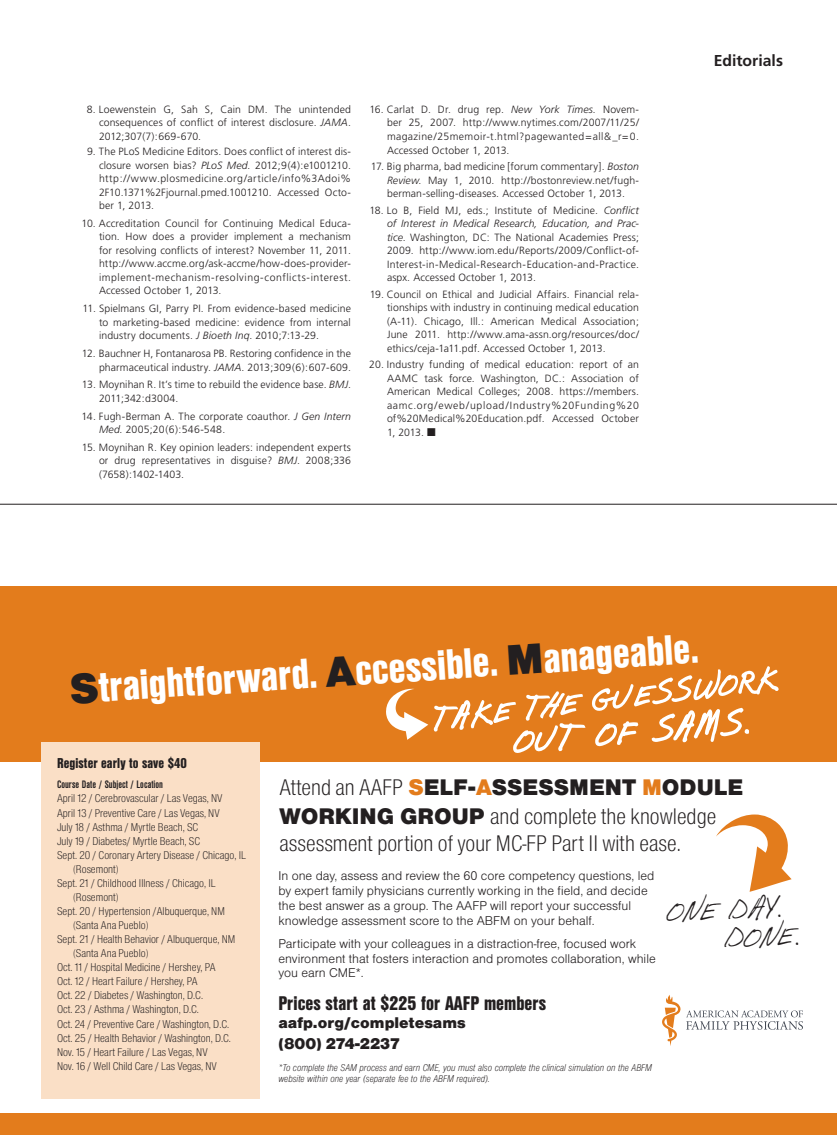
<style>
.page{position:relative;width:837px;height:1135px;background:#fff}
.page>*{position:absolute;margin:0;border:0;box-sizing:border-box;transform-origin:0 0}
.t1{font:44.25px "Nimbus San D Blac Cond";color:#fff}
.t2{font:28.65px "GFY Aunt Susan";color:#231f20}
.t3{font:28.35px "GFY Aunt Susan";color:#231f20}
.t4{font:23.4px/27.2px "Nimbus San D Ligh Cond";color:#231f20}
.t5{font:23.4px "Nimbus San D Blac";color:#231f20}
.t6{font:20.55px "Nimbus San D Blac Cond";color:#231f20}
.t7{font:16.05px/20.5px "Nimbus San D Blac";color:#231f20}
.t8{font:700 15.75px "Frutiger";color:#231f20}
.t9{font:14.85px "Nimbus San D Blac Cond";color:#231f20}
.t10{font:13.2px/14.9px "Nimbus San D Ligh";color:#231f20}
.t11{font:11.7px "Nimbus San D Ligh Cond";color:#231f20}
.t12{font:700 condensed 11.25px "Nimbus San D";color:#231f20}
.refs{font:300 10.5px/13.5px "Frutiger";letter-spacing:.01em;color:#231f20;text-align:justify}
.t13{font:10.2px/10.4px "Nimbus San D Ligh Cond Ital";color:#231f20}
.s1{font-style:italic}
.s2{font-family:"Nimbus San D Blac";color:#231f20}
.s3{font-family:"Nimbus San D Ligh Cond"}
.s4{color:#e37c1c}
.s5{font-family:"Nimbus San D Blac"}
</style>
<div class="page">
<hr style="left:0;top:503px;width:837px;height:1px;background:#231f20">
<div style="left:0;top:1113px;width:837px;height:21px;background:#e37c1c"></div>
<div style="left:0;top:586px;width:837px;height:175px;background:#e37c1c"></div>
<svg style="left:8px;top:666px;width:771px;height:123px"></svg>
<div style="left:41px;top:741px;width:218px;height:356px;background:#fadfc6"></div>
<svg style="left:716px;top:814px;width:76px;height:77px"></svg>
<svg style="left:662px;top:995px;width:141px;height:50px"></svg>
<p class="refs" style="left:99px;top:103px;width:253px;text-indent:-12px">8. Loewenstein G, Sah S, Cain DM. The unintended consequences of conflict of interest disclosure. <span class="s1">JAMA</span>.<br>2012;307(7):669-670.</p>
<p class="refs" style="left:99px;top:145px;width:254px;text-indent:-12px">9. The PLoS Medicine Editors. Does conflict of interest dis&shy;closure worsen bias? <span class="s1">PLoS Med.</span> 2012;9(4):e1001210. http://www.plosmedicine.org/article/info%3Adoi% 2F10.1371%2Fjournal.pmed.1001210. Accessed Octo&shy;ber 1, 2013.</p>
<p class="refs" style="left:99px;top:216px;width:254px;text-indent:-17px">10. Accreditation Council for Continuing Medical Educa&shy;tion. How does a provider implement a mechanism for resolving conflicts of interest? November 11, 2011. http://www.accme.org/ask-accme/how-does-provider&shy;implement-mechanism-resolving-conflicts-interest.<br>Accessed October 1, 2013.</p>
<p class="refs" style="left:99px;top:302px;width:254px;text-indent:-16px">11. Spielmans GI, Parry PI. From evidence-based medicine to marketing-based medicine: evidence from internal industry documents. <span class="s1">J Bioeth Inq</span>. 2010;7:13-29.</p>
<p class="refs" style="left:82px;top:346px;width:271px;text-align:right">12. Bauchner H, Fontanarosa PB. Restoring confidence in the pharmaceutical industry. <span class="s1">JAMA</span>. 2013;309(6):607-609.</p>
<p class="refs" style="left:99px;top:378px;width:253px;text-indent:-17px">13. Moynihan R. It’s time to rebuild the evidence base. <span class="s1">BMJ</span>.<br>2011;342:d3004.</p>
<p class="refs" style="left:99px;top:409px;width:253px;text-indent:-17px">14. Fugh-Berman A. The corporate coauthor. <span class="s1">J Gen Intern<br>Med</span>. 2005;20(6):546-548.</p>
<p class="refs" style="left:99px;top:440px;width:253px;text-indent:-17px">15. Moynihan R. Key opinion leaders: independent experts or drug representatives in disguise? <span class="s1">BMJ</span>. 2008;336 (7658):1402-1403.</p>
<p class="refs" style="left:387px;top:103px;width:254px;text-indent:-18px">16. Carlat D. Dr. drug rep. <span class="s1">New York Times.</span> Novem&shy;ber 25, 2007. http://www.nytimes.com/2007/11/25/ magazine/25memoir-t.html?pagewanted=all&amp;_r=0.<br>Accessed October 1, 2013.</p>
<p class="refs" style="left:387px;top:160px;width:254px;text-indent:-16px">17. Big pharma, bad medicine [forum commentary]. <span class="s1">Boston Review</span>. May 1, 2010. http://bostonreview.net/fugh&shy;berman-selling-diseases. Accessed October 1, 2013.</p>
<p class="refs" style="left:387px;top:203px;width:254px;text-indent:-18px">18. Lo B, Field MJ, eds.; Institute of Medicine. <span class="s1">Conflict of Interest in Medical Research, Education, and Prac&shy;tice</span>. Washington, DC: The National Academies Press; 2009. http://www.iom.edu/Reports/2009/Conflict-of-Interest-in-Medical-Research-Education-and-Practice. aspx. Accessed October 1, 2013.</p>
<p class="refs" style="left:387px;top:287px;width:254px;text-indent:-17px">19. Council on Ethical and Judicial Affairs. Financial rela&shy;tionships with industry in continuing medical education (A-11). Chicago, Ill.: American Medical Association; June 2011. http://www.ama-assn.org/resources/doc/ ethics/ceja-1a11.pdf. Accessed October 1, 2013.</p>
<p class="refs" style="left:387px;top:358px;width:254px;text-indent:-18px">20. Industry funding of medical education: report of an AAMC task force. Washington, DC.: Association of American Medical Colleges; 2008. https://members. aamc.org/eweb/upload/Industry%20Funding%20 of%20Medical%20Education.pdf. Accessed October 1, 2013. ■</p>
<h3 class="t8" style="left:714px;top:51px;width:71px">Editorials</h3>
<h1 class="t1" style="left:68px;top:665px;width:631px;rotate:-4deg"><span class="s2">S</span>traightforward. <span class="s2">A</span>ccessible. <span class="s2">M</span>anageable.</h1>
<h3 class="t9" style="left:57px;top:754px;width:131px">Register early to save $40</h3>
<p class="t12" style="left:57px;top:778px;width:108px">Course Date / Subject / Location</p>
<p class="t11" style="left:57px;top:791px;width:167px">April 12 / Cerebrovascular / Las Vegas, NV</p>
<p class="t11" style="left:57px;top:806px;width:164px">April 13 / Preventive Care / Las Vegas, NV</p>
<p class="t11" style="left:57px;top:820px;width:143px">July 18 / Asthma / Myrtle Beach, SC</p>
<p class="t11" style="left:57px;top:834px;width:145px">July 19 / Diabetes/ Myrtle Beach, SC</p>
<p class="t11" style="left:57px;top:848px;width:191px">Sept. 20 / Coronary Artery Disease / Chicago, IL</p>
<p class="t11" style="left:73px;top:862px;width:47px">(Rosemont)</p>
<p class="t11" style="left:57px;top:876px;width:160px">Sept. 21 / Childhood Illness / Chicago, IL</p>
<p class="t11" style="left:73px;top:890px;width:47px">(Rosemont)</p>
<p class="t11" style="left:57px;top:904px;width:169px">Sept. 20 / Hypertension /Albuquerque, NM</p>
<p class="t11" style="left:73px;top:918px;width:77px">(Santa Ana Pueblo)</p>
<p class="t11" style="left:57px;top:932px;width:180px">Sept. 21 / Health Behavior / Albuquerque, NM</p>
<p class="t11" style="left:73px;top:946px;width:77px">(Santa Ana Pueblo)</p>
<p class="t11" style="left:57px;top:960px;width:160px">Oct. 11 / Hospital Medicine / Hershey, PA</p>
<p class="t11" style="left:57px;top:974px;width:142px">Oct. 12 / Heart Failure / Hershey, PA</p>
<p class="t11" style="left:57px;top:988px;width:148px">Oct. 22 / Diabetes / Washington, D.C.</p>
<p class="t11" style="left:57px;top:1002px;width:143px">Oct. 23 / Asthma / Washington, D.C.</p>
<p class="t11" style="left:57px;top:1016px;width:174px">Oct. 24 / Preventive Care / Washington, D.C.</p>
<p class="t11" style="left:57px;top:1030px;width:175px">Oct. 25 / Health Behavior / Washington, D.C.</p>
<p class="t11" style="left:57px;top:1044px;width:152px">Nov. 15 / Heart Failure / Las Vegas, NV</p>
<p class="t11" style="left:57px;top:1058px;width:161px">Nov. 16 / Well Child Care / Las Vegas, NV</p>
<h3 class="t5" style="left:280px;top:773px;width:465px"><span class="s3">Attend an AAFP</span> <span class="s4">S</span>ELF-<span class="s4">A</span>SSESSMENT <span class="s4">M</span>ODULE</h3>
<h3 class="t4" style="left:280px;top:801px;width:438px"><span class="s5">WORKING GROUP</span> and complete the knowledge assessment portion of your MC-FP Part II with ease.</h3>
<p class="t10" style="left:278px;top:867px;width:377px">In one day, assess and review the 60 core competency questions, led by expert family physicians currently working in the field, and decide the best answer as a group. The AAFP will report your successful knowledge assessment score to the ABFM on your behalf.</p>
<p class="t10" style="left:278px;top:935px;width:379px">Participate with your colleagues in a distraction-free, focused work environment that fosters interaction and promotes collaboration, while you earn CME*.</p>
<h3 class="t6" style="left:278px;top:991px;width:269px">Prices start at $225 for AAFP members</h3>
<h3 class="t7" style="left:278px;top:1011px;width:189px">aafp.org/completesams (800) 274-2237</h3>
<p class="t13" style="left:278px;top:1062px;width:375px">*To complete the SAM process and earn CME, you must also complete the clinical simulation on the ABFM website within one year (separate fee to the ABFM required).</p>
<h3 class="t3" style="left:665px;top:889px;width:117px;rotate:-2deg">ONE DAY.</h3>
<h2 class="t2" style="left:723px;top:915px;width:76px;rotate:-2deg">DONE.</h2>
</div>
